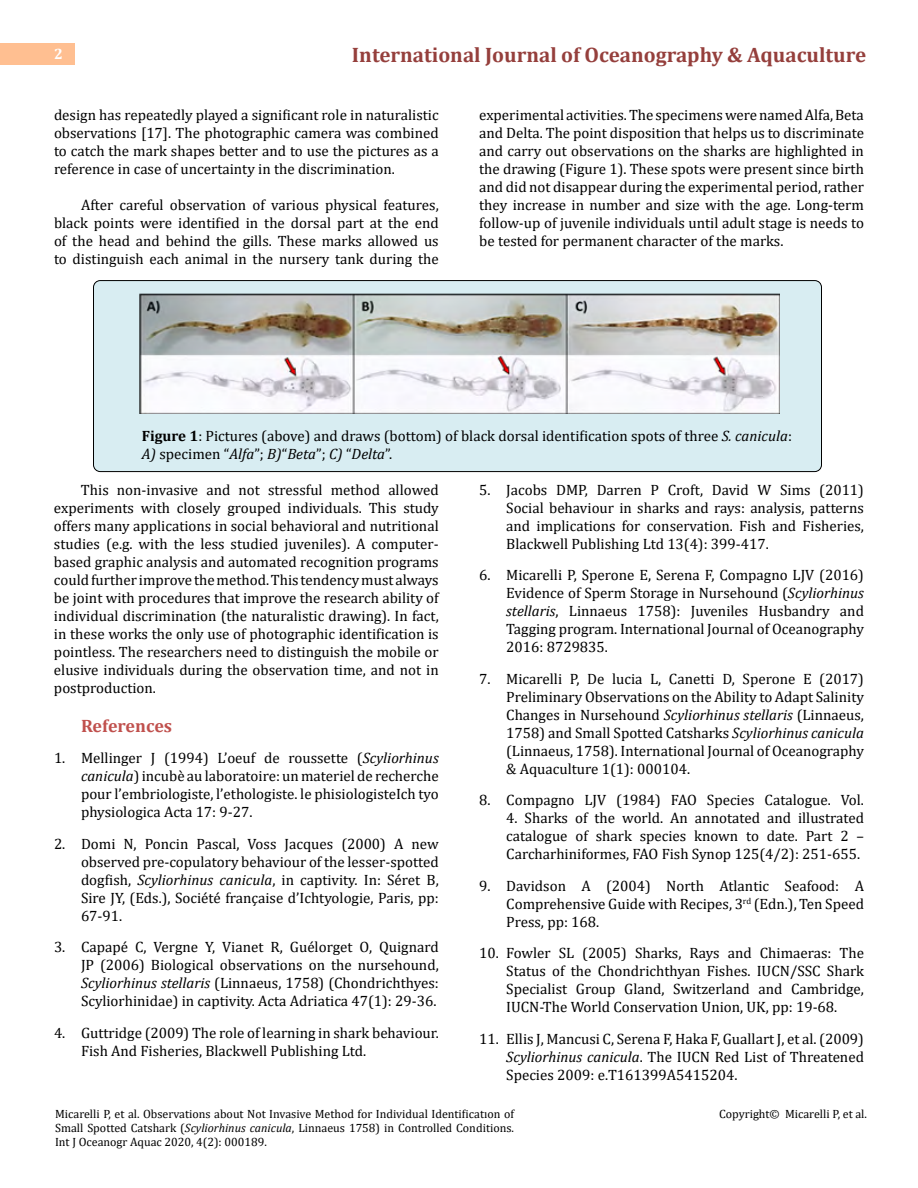
<style>
.page{position:relative;width:918px;height:1188px;background:#fff}
.page>*{position:absolute;margin:0;border:0;box-sizing:border-box;transform-origin:0 0}
.t1{font:700 21px "Cambria";color:#953f3c}
.t2{font:700 18px "Cambria";color:#c0504d}
.t3{font:15px/18px "Cambria";color:#000;text-align:justify}
.t4{font:700 15px "Cambria";color:#fff}
.t5{font:12px/14.4px "Cambria";color:#000;text-align:justify}
.s1{font-weight:700}
.s2{font-style:italic}
</style>
<div class="page">
<div style="left:0;top:43px;width:75px;height:21px;background:#ffbf91"></div>
<div style="left:94px;top:281px;width:728px;height:191px;background:#d8edf2;border-radius:7px"></div>
<div style="left:93px;top:280px;width:729px;height:192px;border:1px solid #000;border-radius:7px"></div>
<img style="left:139px;top:293px;width:640px;height:121px">
<p class="t4" style="left:54px;top:44px;width:10px">2</p>
<h1 class="t1" style="left:352px;top:40px;width:516px">International Journal of Oceanography &amp; Aquaculture</h1>
<p class="t3" style="left:54px;top:105px;width:386px">design has repeatedly played a significant role in naturalistic observations [17]. The photographic camera was combined to catch the mark shapes better and to use the pictures as a reference in case of uncertainty in the discrimination.</p>
<p class="t3" style="left:54px;top:195px;width:386px;text-indent:27px">After careful observation of various physical features, black points were identified in the dorsal part at the end of the head and behind the gills. These marks allowed us to distinguish each animal in the nursery tank during the</p>
<p class="t3" style="left:479px;top:105px;width:386px">experimental activities. The specimens were named Alfa, Beta and Delta. The point disposition that helps us to discriminate and carry out observations on the sharks are highlighted in the drawing (Figure 1). These spots were present since birth and did not disappear during the experimental period, rather they increase in number and size with the age. Long-term follow-up of juvenile individuals until adult stage is needs to be tested for permanent character of the marks.</p>
<p class="t3" style="left:142px;top:426px;width:652px"><span class="s1">Figure 1</span>: Pictures (above) and draws (bottom) of black dorsal identification spots of three <span class="s2">S. canicula</span>:<br><span class="s2">A)</span> specimen “<span class="s2">Alfa</span>”; <span class="s2">B)</span>“<span class="s2">Beta</span>”; <span class="s2">C)</span> “<span class="s2">Delta</span>”.</p>
<p class="t3" style="left:54px;top:480px;width:386px;text-indent:27px">This non-invasive and not stressful method allowed experiments with closely grouped individuals. This study offers many applications in social behavioral and nutritional studies (e.g. with the less studied juveniles). A computer&shy;based graphic analysis and automated recognition programs could further improve the method. This tendency must always be joint with procedures that improve the research ability of individual discrimination (the naturalistic drawing). In fact, in these works the only use of photographic identification is pointless. The researchers need to distinguish the mobile or elusive individuals during the observation time, and not in postproduction.</p>
<p class="t2" style="left:81px;top:713px;width:93px">References</p>
<p class="t3" style="left:81px;top:749px;width:359px;text-indent:-27px">1. Mellinger J (1994) L’oeuf de roussette (<span class="s2">Scyliorhinus canicula</span>) incubè au laboratoire: un materiel de recherche pour l’embriologiste, l’ethologiste. le phisiologisteIch tyo physiologica Acta 17: 9-27.</p>
<p class="t3" style="left:81px;top:834px;width:359px;text-indent:-27px">2. Domi N, Poncin Pascal, Voss Jacques (2000) A new observed pre-copulatory behaviour of the lesser-spotted dogfish, <span class="s2">Scyliorhinus canicula</span>, in captivity. In: Séret B, Sire JY, (Eds.), Société française d’Ichtyologie, Paris, pp:<br>67-91.</p>
<p class="t3" style="left:81px;top:938px;width:359px;text-indent:-27px">3. Capapé C, Vergne Y, Vianet R, Guélorget O, Quignard JP (2006) Biological observations on the nursehound, <span class="s2">Scyliorhinus stellaris</span> (Linnaeus, 1758) (Chondrichthyes:<br>Scyliorhinidae) in captivity. Acta Adriatica 47(1): 29-36.</p>
<p class="t3" style="left:81px;top:1023px;width:359px;text-indent:-27px">4. Guttridge (2009) The role of learning in shark behaviour.<br>Fish And Fisheries, Blackwell Publishing Ltd.</p>
<p class="t3" style="left:506px;top:480px;width:359px;text-indent:-27px">5. Jacobs DMP, Darren P Croft, David W Sims (2011)<br>Social behaviour in sharks and rays: analysis, patterns and implications for conservation. Fish and Fisheries, Blackwell Publishing Ltd 13(4): 399-417.</p>
<p class="t3" style="left:506px;top:566px;width:359px;text-indent:-27px">6. Micarelli P, Sperone E, Serena F, Compagno LJV (2016)<br>Evidence of Sperm Storage in Nursehound (<span class="s2">Scyliorhinus stellaris</span>, Linnaeus 1758): Juveniles Husbandry and Tagging program. International Journal of Oceanography 2016: 8729835.</p>
<p class="t3" style="left:506px;top:669px;width:359px;text-indent:-27px">7. Micarelli P, De lucia L, Canetti D, Sperone E (2017)<br>Preliminary Observations on the Ability to Adapt Salinity Changes in Nursehound <span class="s2">Scyliorhinus stellaris</span> (Linnaeus, 1758) and Small Spotted Catsharks <span class="s2">Scyliorhinus canicula </span>(Linnaeus, 1758). International Journal of Oceanography &amp; Aquaculture 1(1): 000104.</p>
<p class="t3" style="left:479px;top:791px;width:386px">8. Compagno LJV (1984) FAO Species Catalogue. Vol.</p>
<p class="t3" style="left:506px;top:809px;width:359px">4. Sharks of the world. An annotated and illustrated catalogue of shark species known to date. Part 2 – Carcharhiniformes, FAO Fish Synop 125(4/2): 251-655.</p>
<p class="t3" style="left:506px;top:876px;width:359px;text-indent:-27px">9. Davidson A (2004) North Atlantic Seafood: A Comprehensive Guide with Recipes, 3<sup>rd</sup> (Edn.), Ten Speed Press, pp: 168.</p>
<p class="t3" style="left:506px;top:944px;width:359px;text-indent:-27px">10. Fowler SL (2005) Sharks, Rays and Chimaeras: The Status of the Chondrichthyan Fishes. IUCN/SSC Shark Specialist Group Gland, Switzerland and Cambridge, IUCN-The World Conservation Union, UK, pp: 19-68.</p>
<p class="t3" style="left:506px;top:1029px;width:359px;text-indent:-27px">11. Ellis J, Mancusi C, Serena F, Haka F, Guallart J, et al. (2009)<br><span class="s2">Scyliorhinus canicula</span>. The IUCN Red List of Threatened Species 2009: e.T161399A5415204.</p>
<p class="t5" style="left:55px;top:1106px;width:461px">Micarelli P, et al. Observations about Not Invasive Method for Individual Identificatıon of Small Spotted Catshark (<span class="s2">Scyliorhinus canicula</span>, Linnaeus 1758) in Controlled Conditions.<br>Int J Oceanogr Aquac 2020, 4(2): 000189.</p>
<p class="t5" style="left:719px;top:1106px;width:149px">Copyright© Micarelli P, et al.</p>
</div>
